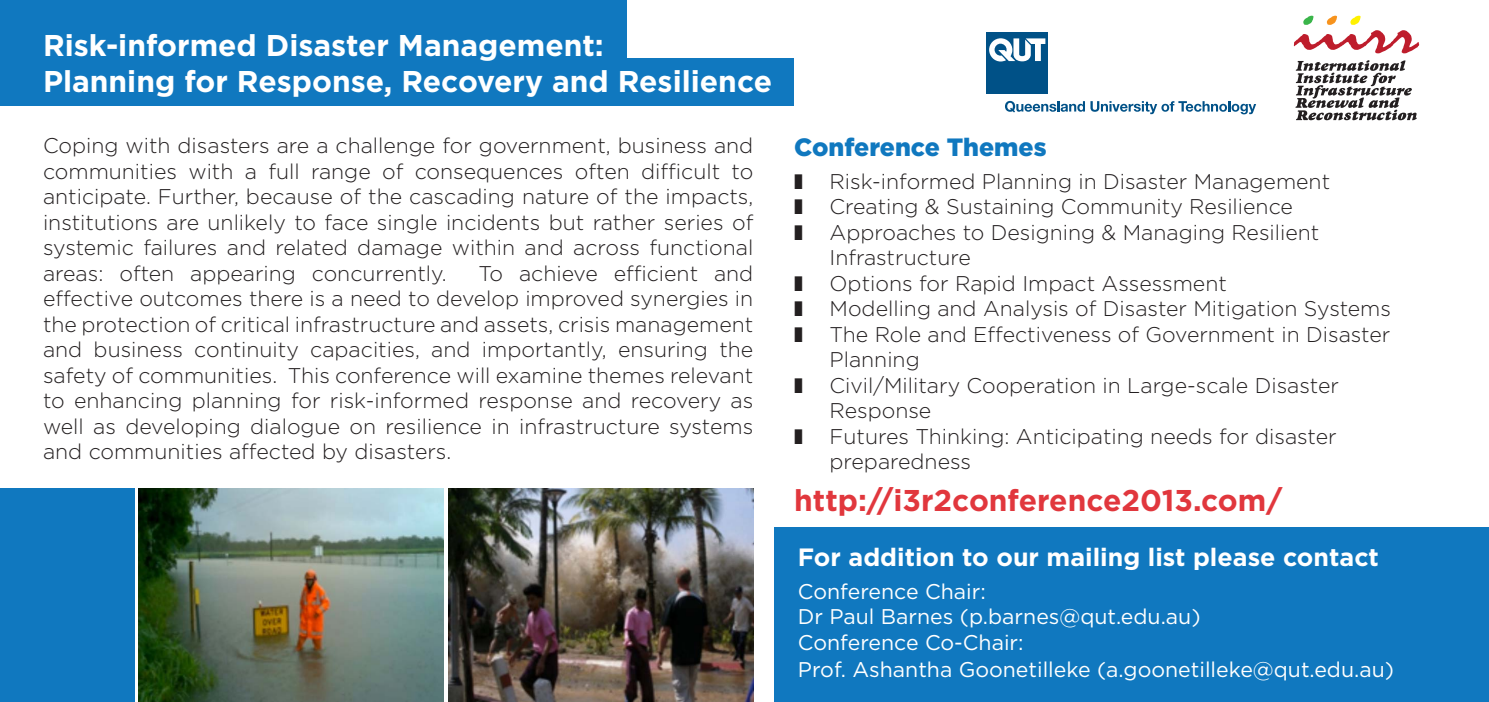
<style>
.page{position:relative;width:1489px;height:702px;background:#fff}
.page>*{position:absolute;margin:0;border:0;box-sizing:border-box;transform-origin:0 0}
.t1{font:700 30px/36px "Gotham";color:#fff}
.t2{font:700 30px "Gotham";color:#e1373d}
.t3{font:700 25px "Gotham";color:#fff}
.t4{font:900 25px "Gotham";color:#1078bf}
.t5{font:300 21.25px/25.5px "Gotham";color:#231f20}
.t6{font:21.25px/26px "Gotham";color:#fff}
</style>
<div class="page">
<div style="left:0;top:0;width:626px;height:106px;background:#1078bf"></div>
<div style="left:774px;top:527px;width:714px;height:175px;background:#1078bf"></div>
<div style="left:87px;top:59px;width:707px;height:47px;background:#1078bf"></div>
<svg style="left:1293px;top:16px;width:125px;height:37px"></svg>
<svg style="left:1295px;top:60px;width:121px;height:60px"></svg>
<img style="left:448px;top:488px;width:305px;height:214px">
<img style="left:139px;top:488px;width:305px;height:214px">
<div style="left:0;top:488px;width:134px;height:214px;background:#1078bf"></div>
<svg style="left:1005px;top:101px;width:79px;height:11px"></svg>
<svg style="left:1090px;top:101px;width:165px;height:13px"></svg>
<div style="left:986px;top:32px;width:61px;height:62px;background:#005187"></div>
<svg style="left:989px;top:38px;width:56px;height:23px"></svg>
<h1 class="t1" style="left:43px;top:27px;width:730px">Risk-informed Disaster Management:<br>Planning for Response, Recovery and Resilience</h1>
<p class="t5" style="left:43px;top:132px;width:712px;text-align:justify">Coping with disasters are a challenge for government, business and communities with a full range of consequences often difficult to anticipate. Further, because of the cascading nature of the impacts, institutions are unlikely to face single incidents but rather series of systemic failures and related damage within and across functional areas: often appearing concurrently.</p>
<p class="t5" style="left:43px;top:260px;width:711px;text-align:justify;text-indent:435px">To achieve efficient and effective outcomes there is a need to develop improved synergies in the protection of critical infrastructure and assets, crisis management and business continuity capacities, and importantly, ensuring the safety of communities. This conference will examine themes relevant to enhancing planning for risk-informed response and recovery as well as developing dialogue on resilience in infrastructure systems and communities affected by disasters.</p>
<p class="t4" style="left:794px;top:130px;width:254px">Conference Themes</p>
<p class="t5" style="left:829px;top:168px;width:502px">Risk-informed Planning in Disaster Management</p>
<p class="t5" style="left:829px;top:193px;width:465px">Creating &amp; Sustaining Community Resilience</p>
<p class="t5" style="left:829px;top:219px;width:491px">Approaches to Designing &amp; Managing Resilient<br>Infrastructure</p>
<p class="t5" style="left:829px;top:270px;width:399px">Options for Rapid Impact Assessment</p>
<p class="t5" style="left:829px;top:295px;width:563px">Modelling and Analysis of Disaster Mitigation Systems</p>
<p class="t5" style="left:829px;top:321px;width:562px">The Role and Effectiveness of Government in Disaster<br>Planning</p>
<p class="t5" style="left:829px;top:372px;width:511px">Civil/Military Cooperation in Large-scale Disaster<br>Response</p>
<p class="t5" style="left:829px;top:423px;width:508px">Futures Thinking: Anticipating needs for disaster preparedness</p>
<h1 class="t2" style="left:794px;top:480px;width:489px">http://i3r2conference2013.com/</h1>
<p class="t3" style="left:798px;top:540px;width:582px">For addition to our mailing list please contact</p>
<p class="t6" style="left:798px;top:577px;width:597px">Conference Chair:<br>Dr Paul Barnes (p.barnes@qut.edu.au)<br>Conference Co-Chair:<br>Prof. Ashantha Goonetilleke (a.goonetilleke@qut.edu.au)</p>
</div>
